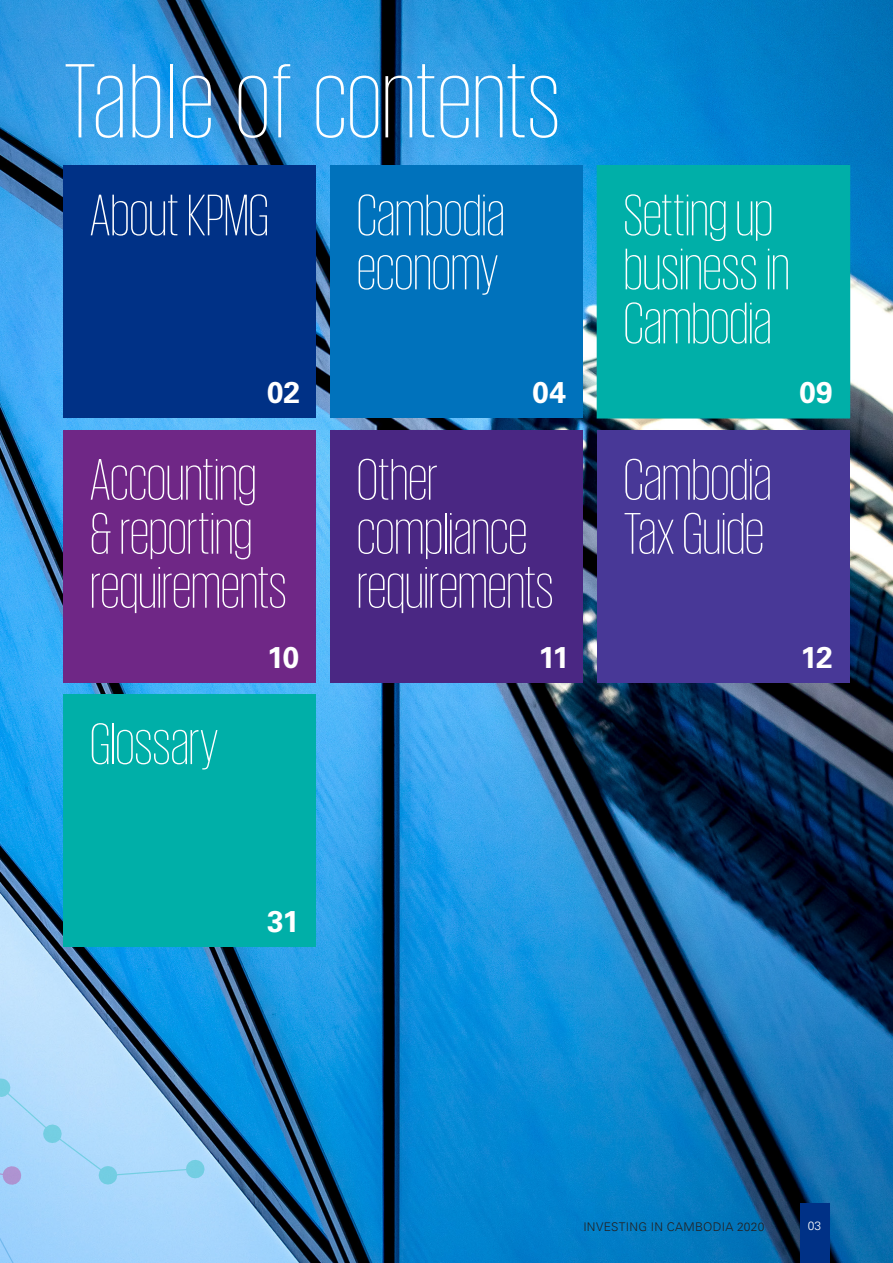
<style>
.page{position:relative;width:893px;height:1263px;background:#fff}
.page>*{position:absolute;margin:0;border:0;box-sizing:border-box;transform-origin:0 0}
.CB_-_inside___main_h{font:200 108px "VNIKPMG";color:#fff}
.t1{font:200 60px/54px "VNIKPMG";letter-spacing:-.005em;color:#fff}
.t2{font:700 30px "VNI Univers 65";letter-spacing:-.035em;color:#fff}
.t3{font:300 12px "Univers 45";letter-spacing:.025em;color:#231f20}
.t4{font:300 12px "VNI Univers 45";color:#fff}
</style>
<div class="page">
<img style="left:0;top:0;width:893px;height:1263px">
<div style="left:331px;top:166px;width:252px;height:252px;background:#0072bc"></div>
<div style="left:597px;top:165px;width:253px;height:253px;background:#00afa8"></div>
<div style="left:64px;top:166px;width:252px;height:252px;background:#003186"></div>
<div style="left:64px;top:694px;width:252px;height:252px;background:#00afa8"></div>
<div style="left:597px;top:430px;width:252px;height:252px;background:#483897"></div>
<div style="left:64px;top:430px;width:252px;height:252px;background:#6f2786"></div>
<div style="left:331px;top:430px;width:252px;height:252px;background:#4a2783"></div>
<svg style="left:0;top:904px;width:206px;height:359px;background:#7dbce0"></svg>
<div style="left:800px;top:1203px;width:29px;height:60px;background:#003186"></div>
<p class="CB_-_inside___main_h" style="left:64px;top:42px;width:498px">Table of contents</p>
<p class="t1" style="left:90px;top:185px;width:181px">About KPMG</p>
<p class="t1" style="left:357px;top:185px;width:150px">Cambodia economy</p>
<p class="t1" style="left:623px;top:185px;width:168px">Setting up business in<br>Cambodia</p>
<p class="t2" style="left:267px;top:370px;width:35px">02</p>
<p class="t2" style="left:532px;top:370px;width:35px">04</p>
<p class="t2" style="left:799px;top:370px;width:35px">09</p>
<p class="t1" style="left:90px;top:449px;width:198px">Accounting &amp; reporting requirements</p>
<p class="t1" style="left:90px;top:713px;width:130px">Glossary</p>
<p class="t2" style="left:267px;top:636px;width:34px">10</p>
<p class="t2" style="left:267px;top:899px;width:34px">31</p>
<p class="t1" style="left:357px;top:449px;width:198px">Other compliance requirements</p>
<p class="t2" style="left:538px;top:636px;width:32px">11</p>
<p class="t1" style="left:623px;top:449px;width:150px">Cambodia<br>Tax Guide</p>
<p class="t2" style="left:801px;top:636px;width:34px">12</p>
<p class="t3" style="left:583px;top:1219px;width:183px">INVESTING IN CAMBODIA 2020</p>
<p class="t4" style="left:808px;top:1217px;width:15px">03</p>
</div>
